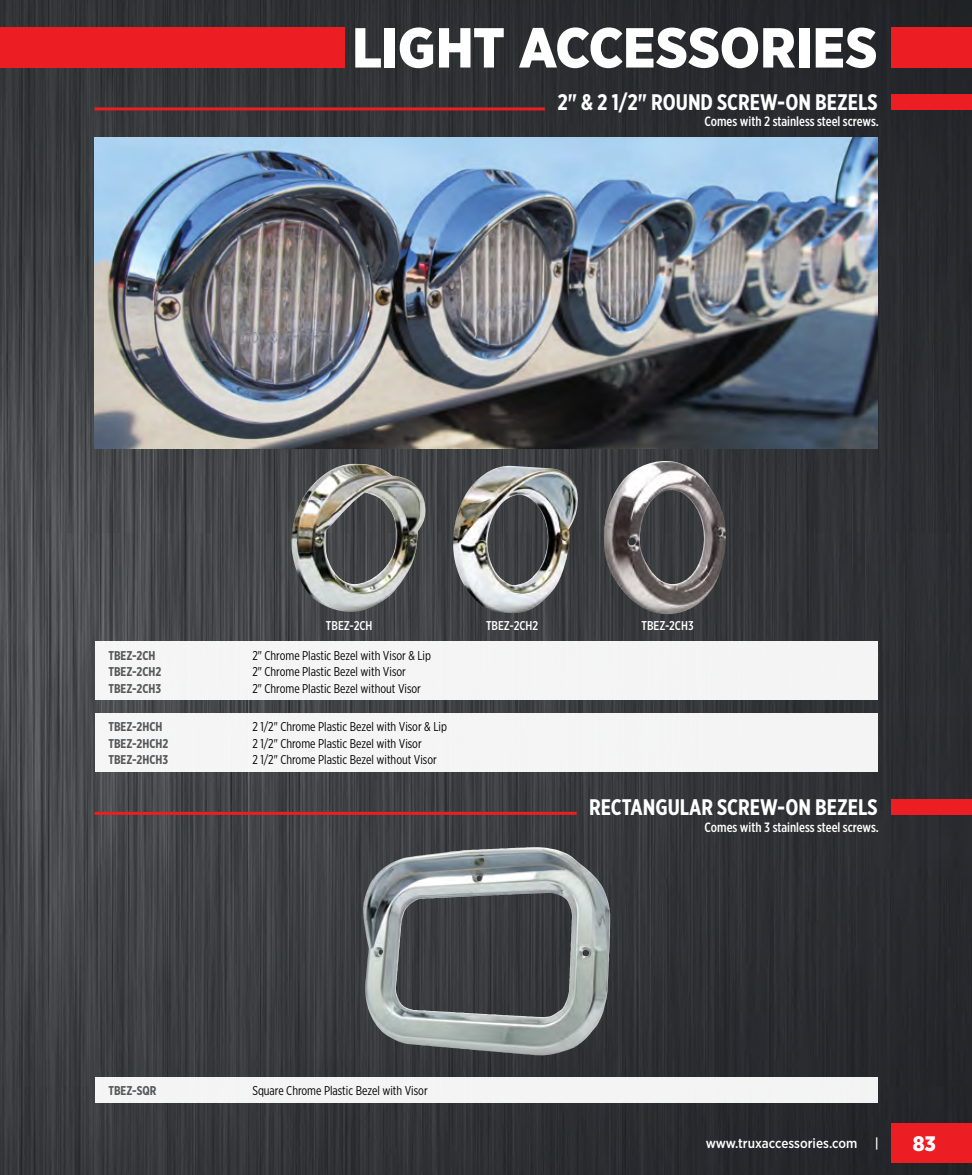
<style>
.page{position:relative;width:972px;height:1175px;background:#fff}
.page>*{position:absolute;margin:0;border:0;box-sizing:border-box;transform-origin:0 0}
.t1{font:900 56.25px "Gotham Narrow";letter-spacing:.005em;color:#fff}
.t2{font:700 22.5px "Gotham X Narrow";color:#fff}
.t3{font:900 21px "Gotham Narrow";color:#fff}
.t4{font:500 13.5px "Gotham X Narrow";color:#fff}
.t5{font:500 13.5px "Gotham Narrow";color:#fff}
.t6{font:12.75px "Gotham X Narrow";color:#000}
.t7{font:700 12.75px "Gotham X Narrow";color:#58595b}
.t8{font:500 12.75px "Gotham X Narrow";color:#fff}
</style>
<div class="page">
<img style="left:0;top:0;width:972px;height:1174px">
<div style="left:891px;top:1122px;width:81px;height:40px;background:#ed1d24"></div>
<img style="left:94px;top:137px;width:784px;height:311px">
<img style="left:363px;top:847px;width:248px;height:208px">
<img style="left:602px;top:461px;width:132px;height:156px">
<img style="left:289px;top:464px;width:137px;height:149px">
<img style="left:451px;top:466px;width:128px;height:148px">
<div style="left:891px;top:94px;width:81px;height:16px;background:#ed1d24"></div>
<div style="left:891px;top:799px;width:81px;height:15px;background:#ed1d24"></div>
<div style="left:891px;top:27px;width:81px;height:41px;background:#ed1d24"></div>
<div style="left:0;top:27px;width:345px;height:41px;background:#ed1d24"></div>
<hr style="left:94px;top:107px;width:451px;height:3px;background:#ed1d24">
<hr style="left:94px;top:812px;width:483px;height:3px;background:#ed1d24">
<div style="left:95px;top:642px;width:783px;height:58px;background:#f5f5f5"></div>
<div style="left:95px;top:713px;width:783px;height:59px;background:#f5f5f5"></div>
<div style="left:95px;top:1077px;width:783px;height:25px;background:#f4f4f4"></div>
<h1 class="t1" style="left:352px;top:11px;width:527px">LIGHT ACCESSORIES</h1>
<h2 class="t2" style="left:558px;top:89px;width:321px">2" &amp; 2 1/2" ROUND SCREW-ON BEZELS</h2>
<p class="t4" style="left:705px;top:113px;width:176px">Comes with 2 stainless steel screws.</p>
<p class="t8" style="left:326px;top:618px;width:48px">TBEZ-2CH</p>
<p class="t8" style="left:486px;top:618px;width:54px">TBEZ-2CH2</p>
<p class="t8" style="left:642px;top:618px;width:54px">TBEZ-2CH3</p>
<p class="t7" style="left:108px;top:647px;width:49px">TBEZ-2CH</p>
<p class="t6" style="left:252px;top:647px;width:180px">2" Chrome Plastic Bezel with Visor &amp; Lip</p>
<p class="t7" style="left:108px;top:663px;width:55px">TBEZ-2CH2</p>
<p class="t6" style="left:252px;top:664px;width:155px">2" Chrome Plastic Bezel with Visor</p>
<p class="t7" style="left:108px;top:680px;width:54px">TBEZ-2CH3</p>
<p class="t6" style="left:252px;top:680px;width:170px">2" Chrome Plastic Bezel without Visor</p>
<p class="t7" style="left:108px;top:719px;width:56px">TBEZ-2HCH</p>
<p class="t6" style="left:252px;top:719px;width:196px">2 1/2" Chrome Plastic Bezel with Visor &amp; Lip</p>
<p class="t7" style="left:108px;top:735px;width:62px">TBEZ-2HCH2</p>
<p class="t6" style="left:252px;top:735px;width:171px">2 1/2" Chrome Plastic Bezel with Visor</p>
<p class="t7" style="left:108px;top:752px;width:61px">TBEZ-2HCH3</p>
<p class="t6" style="left:252px;top:752px;width:186px">2 1/2" Chrome Plastic Bezel without Visor</p>
<h2 class="t2" style="left:589px;top:793px;width:66px">RECTANGUL</h2>
<h2 class="t2" style="left:689px;top:793px;width:149px">AR SCREW-ON BEZELS</h2>
<p class="t7" style="left:108px;top:1083px;width:50px">TBEZ-SQR</p>
<p class="t6" style="left:252px;top:1083px;width:177px">Square Chrome Plastic Bezel with Visor</p>
<p class="t4" style="left:705px;top:819px;width:176px">Comes with 3 stainless steel screws.</p>
<p class="t5" style="left:706px;top:1134px;width:153px">www.truxaccessories.com</p>
<p class="t5" style="left:875px;top:1134px;width:6px">|</p>
<h3 class="t3" style="left:913px;top:1129px;width:25px">83</h3>
</div>
